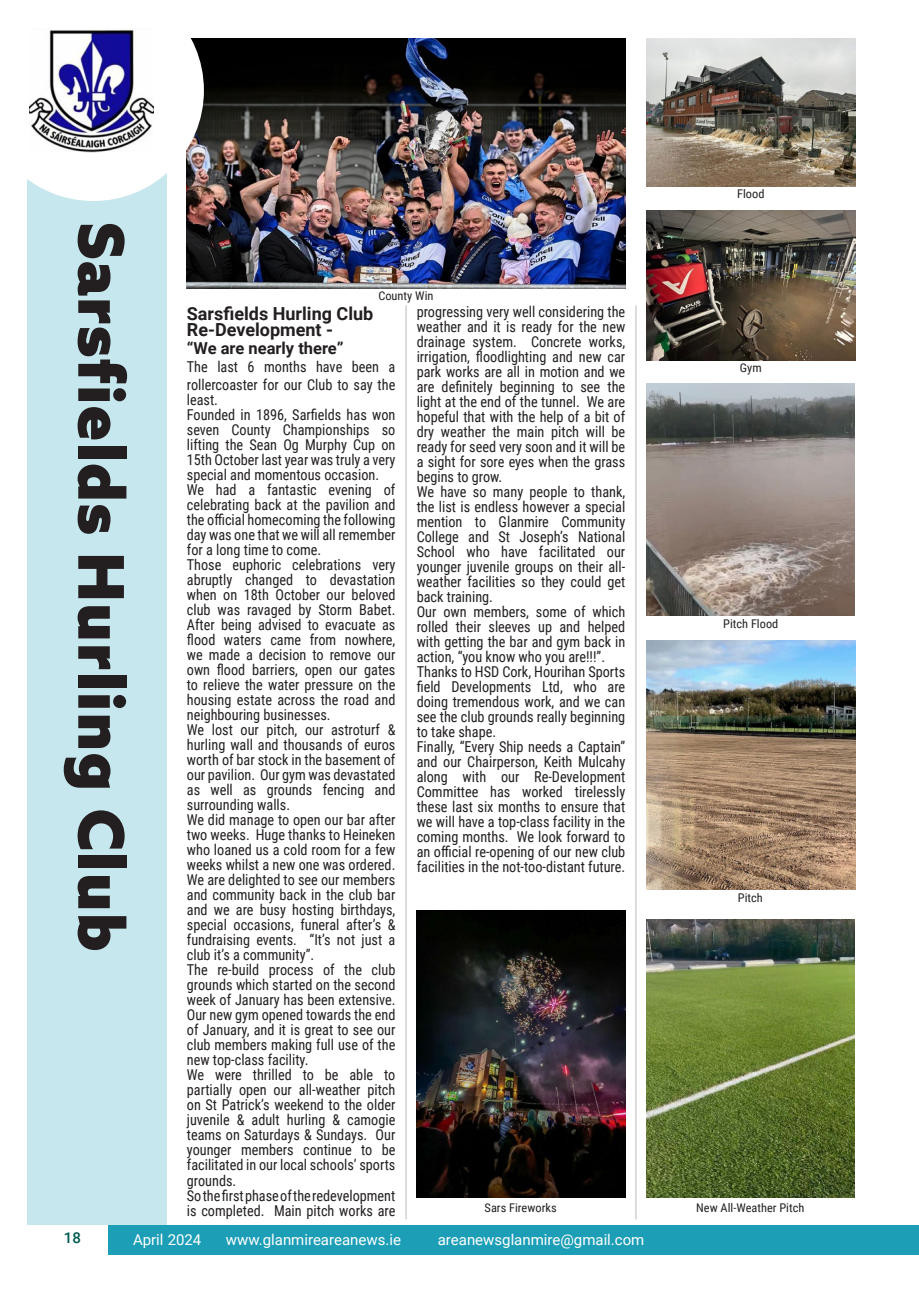
<style>
.page{position:relative;width:919px;height:1289px;background:#fff}
.page>*{position:absolute;margin:0;border:0;box-sizing:border-box;transform-origin:0 0}
.t1{font:900 63px "Azo Sans";letter-spacing:.02em;color:#231f20}
.t2{font:700 18px/16.5px "Roboto";color:#231f20}
.t3{font:700 16.5px "Roboto";color:#231f20}
.t4{font:15px/15px "Roboto Condensed";color:#231f20;scale:.95 1}
.t5{font:15px "Roboto";color:#fff}
.t6{font:500 15px "Roboto";color:#005952}
.t7{font:12px "Roboto Condensed";color:#231f20}
</style>
<div class="page">
<div style="left:906px;top:1225px;width:12px;height:29px;background:#1c9eb7"></div>
<div style="left:108px;top:1225px;width:798px;height:29px;background:#1c9eb7"></div>
<hr style="left:405px;top:305px;width:1px;height:914px;background:#d1d2d4">
<hr style="left:635px;top:305px;width:1px;height:914px;background:#d1d2d4">
<img style="left:187px;top:38px;width:438px;height:250px">
<img style="left:416px;top:910px;width:209px;height:287px">
<img style="left:646px;top:38px;width:209px;height:148px">
<img style="left:646px;top:919px;width:208px;height:278px">
<img style="left:646px;top:383px;width:208px;height:232px">
<img style="left:646px;top:640px;width:209px;height:249px">
<img style="left:646px;top:210px;width:209px;height:150px">
<div style="left:27px;top:13px;width:139px;height:1212px;background:#c6e7ed"></div>
<svg style="left:27px;top:13px;width:177px;height:188px"></svg>
<img style="left:30px;top:29px;width:123px;height:123px">
<h1 class="t1" style="left:143px;top:222px;width:731px;rotate:90deg">Sarsfields Hurling Club</h1>
<p class="t7" style="left:378px;top:287px;width:57px">County Win</p>
<p class="t7" style="left:737px;top:186px;width:29px">Flood</p>
<p class="t2" style="left:187px;top:304px;width:188px">Sarsfields Hurling Club<br>Re-Development -</p>
<p class="t3" style="left:187px;top:336px;width:158px">“We are nearly there”</p>
<p class="t4" style="left:187px;top:357px;width:221px;line-height:18px">The last 6 months have been a rollercoaster for our Club to say the</p>
<p class="t4" style="left:187px;top:392px;width:221px">least.<br>Founded in 1896, Sarfields has won seven County Championships so lifting the Sean Og Murphy Cup on<br>15th October last year was truly a very special and momentous occasion.<br>We had a fantastic evening of celebrating back at the pavilion and the official homecoming the following day was one that we will all remember for a long time to come.<br>Those euphoric celebrations very abruptly changed to devastation when on 18th October our beloved club was ravaged by Storm Babet.<br>After being advised to evacuate as flood waters came from nowhere, we made a decision to remove our own flood barriers, open our gates to relieve the water pressure on the housing estate across the road and neighbouring businesses.<br>We lost our pitch, our astroturf &amp; hurling wall and thousands of euros worth of bar stock in the basement of our pavilion. Our gym was devastated as well as grounds fencing and surrounding walls.<br>We did manage to open our bar after two weeks. Huge thanks to Heineken who loaned us a cold room for a few weeks whilst a new one was ordered.<br>We are delighted to see our members and community back in the club bar and we are busy hosting birthdays, special occasions, funeral after’s &amp; fundraising events. “It’s not just a club it’s a community”.<br>The re-build process of the club grounds which started on the second week of January has been extensive.<br>Our new gym opened towards the end of January, and it is great to see our club members making full use of the new top-class facility.<br>We were thrilled to be able to partially open our all-weather pitch on St Patrick’s weekend to the older juvenile &amp; adult hurling &amp; camogie teams on Saturdays &amp; Sundays. Our younger members continue to be facilitated in our local schools’ sports grounds.<br>So the first phase of the redevelopment is completed. Main pitch works are</p>
<p class="t4" style="left:416px;top:303px;width:221px">progressing very well considering the weather and it is ready for the new drainage system. Concrete works, irrigation, floodlighting and new car park works are all in motion and we are definitely beginning to see the light at the end of the tunnel. We are hopeful that with the help of a bit of dry weather the main pitch will be ready for seed very soon and it will be a sight for sore eyes when the grass begins to grow.<br>We have so many people to thank, the list is endless however a special mention to Glanmire Community College and St Joseph’s National School who have facilitated our younger juvenile groups on their all&shy;weather facilities so they could get back training.<br>Our own members, some of which rolled their sleeves up and helped with getting the bar and gym back in action, “you know who you are!!!”.<br>Thanks to HSD Cork, Hourihan Sports field Developments Ltd, who are doing tremendous work, and we can see the club grounds really beginning to take shape.<br>Finally, “Every Ship needs a Captain” and our Chairperson, Keith Mulcahy along with our Re-Development Committee has worked tirelessly these last six months to ensure that we will have a top-class facility in the coming months. We look forward to an official re-opening of our new club facilities in the not-too-distant future.</p>
<p class="t7" style="left:739px;top:360px;width:23px">Gym</p>
<p class="t7" style="left:723px;top:615px;width:57px">Pitch Flood</p>
<p class="t7" style="left:737px;top:889px;width:27px">Pitch</p>
<p class="t7" style="left:484px;top:1199px;width:73px">Sars Fireworks</p>
<p class="t7" style="left:696px;top:1199px;width:110px">New All-Weather Pitch</p>
<p class="t6" style="left:64px;top:1226px;width:19px">18</p>
<p class="t5" style="left:133px;top:1228px;width:70px">April 2024</p>
<p class="t5" style="left:226px;top:1228px;width:176px">www.glanmireareanews.ie</p>
<p class="t5" style="left:438px;top:1228px;width:208px">areanewsglanmire@gmail.com</p>
</div>
